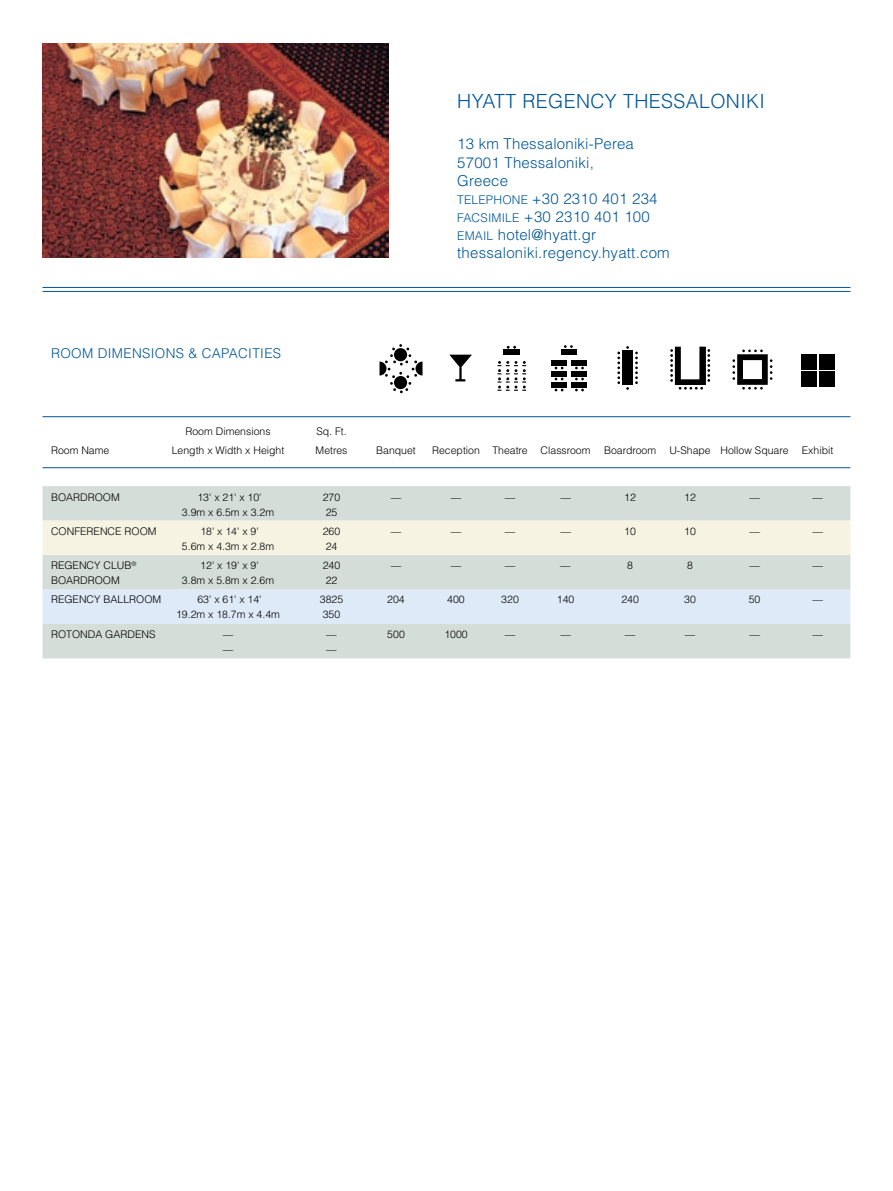
<style>
.page{position:relative;width:893px;height:1191px;background:#fff}
.page>*{position:absolute;margin:0;border:0;box-sizing:border-box;transform-origin:0 0}
.t1{font:300 19.5px "Helvetica";letter-spacing:.02em;color:#005698}
.t2{font:300 15px/18px "Helvetica";letter-spacing:.015em;color:#005698}
.t3{font:300 13.5px "Helvetica";color:#005698}
.t4{font:300 10.5px "Helvetica";color:#000}
.s1{font-size:12px}
</style>
<div class="page">
<hr style="left:43px;top:287px;width:807px;height:1px;background:#005698">
<hr style="left:43px;top:291px;width:807px;height:1px;background:#005698">
<img style="left:43px;top:44px;width:346px;height:213px">
<div style="left:43px;top:486px;width:807px;height:34px;background:#d5ddd8"></div>
<div style="left:43px;top:520px;width:807px;height:35px;background:#f6f3e2"></div>
<div style="left:43px;top:555px;width:807px;height:34px;background:#d5ddd8"></div>
<div style="left:43px;top:589px;width:807px;height:35px;background:#deeaf7"></div>
<div style="left:43px;top:624px;width:807px;height:34px;background:#d5ddd8"></div>
<svg style="left:379px;top:344px;width:43px;height:49px"></svg>
<svg style="left:564px;top:345px;width:9px;height:3px"></svg>
<div style="left:561px;top:349px;width:15px;height:6px;background:#000"></div>
<svg style="left:555px;top:367px;width:9px;height:2px"></svg>
<div style="left:551px;top:360px;width:15px;height:6px;background:#000"></div>
<svg style="left:555px;top:378px;width:9px;height:2px"></svg>
<div style="left:551px;top:371px;width:15px;height:6px;background:#000"></div>
<svg style="left:555px;top:389px;width:9px;height:2px"></svg>
<div style="left:551px;top:382px;width:15px;height:6px;background:#000"></div>
<svg style="left:575px;top:367px;width:9px;height:2px"></svg>
<div style="left:571px;top:360px;width:16px;height:6px;background:#000"></div>
<svg style="left:575px;top:378px;width:9px;height:2px"></svg>
<div style="left:571px;top:371px;width:16px;height:6px;background:#000"></div>
<svg style="left:575px;top:389px;width:9px;height:2px"></svg>
<div style="left:571px;top:382px;width:16px;height:6px;background:#000"></div>
<svg style="left:507px;top:346px;width:9px;height:3px"></svg>
<div style="left:504px;top:350px;width:16px;height:5px;background:#000"></div>
<svg style="left:497px;top:361px;width:29px;height:30px"></svg>
<svg style="left:670px;top:346px;width:40px;height:43px"></svg>
<svg style="left:617px;top:351px;width:3px;height:33px"></svg>
<svg style="left:635px;top:351px;width:3px;height:33px"></svg>
<div style="left:622px;top:350px;width:11px;height:35px;background:#000"></div>
<svg style="left:449px;top:355px;width:23px;height:26px"></svg>
<svg style="left:732px;top:349px;width:40px;height:40px"></svg>
<div style="left:801px;top:354px;width:16px;height:15px;background:#000"></div>
<div style="left:819px;top:354px;width:16px;height:15px;background:#000"></div>
<div style="left:801px;top:372px;width:16px;height:15px;background:#000"></div>
<div style="left:819px;top:372px;width:16px;height:15px;background:#000"></div>
<hr style="left:43px;top:416px;width:807px;height:1px;background:#005698">
<hr style="left:43px;top:467px;width:807px;height:1px;background:#005698">
<p class="t3" style="left:51px;top:344px;width:21px">ROOM</p>
<p class="t3" style="left:98px;top:344px;width:20px">DIMENSIONS</p>
<p class="t3" style="left:188px;top:344px;width:49px">&amp; CA PACITIES</p>
<p class="t4" style="left:185px;top:424px;width:106px">Room Dimensions S</p>
<p class="t4" style="left:323px;top:424px;width:25px">q. Ft.</p>
<h1 class="t1" style="left:457px;top:89px;width:309px">Hyatt Regency Th essaloniki</h1>
<h2 class="t2" style="left:457px;top:135px;width:214px">13 km Thessaloniki-Perea<br>57001 Thessaloniki,<br>Greece<br><span class="s1">telephone</span> +30 2310 401 234 <span class="s1">facsimile</span> +30 2310 401 100 <span class="s1">email</span> hotel@hyatt.gr thessaloniki.regency.hyatt.com</h2>
<p class="t4" style="left:51px;top:444px;width:60px">Room Name</p>
<p class="t4" style="left:172px;top:444px;width:127px">Length x Width x Height M</p>
<p class="t4" style="left:324px;top:444px;width:25px">etres</p>
<p class="t4" style="left:376px;top:444px;width:41px">Banquet</p>
<p class="t4" style="left:432px;top:444px;width:160px">Reception Theatre C lassroom</p>
<p class="t4" style="left:604px;top:444px;width:54px">Boardroom</p>
<p class="t4" style="left:669px;top:444px;width:165px">U-Shape Hollow Square Exhibit</p>
<p class="t4" style="left:51px;top:490px;width:53px">BOARDROOM</p>
<p class="t4" style="left:197px;top:490px;width:66px">13' x 21' x 10'</p>
<p class="t4" style="left:323px;top:490px;width:19px">270</p>
<p class="t4" style="left:624px;top:490px;width:13px">12</p>
<p class="t4" style="left:684px;top:490px;width:13px">12</p>
<p class="t4" style="left:182px;top:505px;width:94px">3.9m x 6.5m x 3.2m</p>
<p class="t4" style="left:326px;top:505px;width:13px">25</p>
<p class="t4" style="left:51px;top:524px;width:8px">CONFE</p>
<p class="t4" style="left:87px;top:524px;width:15px">RENCE</p>
<p class="t4" style="left:125px;top:524px;width:16px">ROOM</p>
<p class="t4" style="left:200px;top:524px;width:60px">18' x 14' x 9'</p>
<p class="t4" style="left:323px;top:524px;width:19px">260</p>
<p class="t4" style="left:391px;top:524px;width:12px">—</p>
<p class="t4" style="left:451px;top:524px;width:12px">—</p>
<p class="t4" style="left:505px;top:524px;width:12px">—</p>
<p class="t4" style="left:560px;top:524px;width:12px">—</p>
<p class="t4" style="left:624px;top:524px;width:13px">10</p>
<p class="t4" style="left:684px;top:524px;width:13px">10</p>
<p class="t4" style="left:749px;top:524px;width:12px">—</p>
<p class="t4" style="left:812px;top:524px;width:12px">—</p>
<p class="t4" style="left:182px;top:539px;width:94px">5.6m x 4.3m x 2.8m</p>
<p class="t4" style="left:326px;top:539px;width:13px">24</p>
<p class="t4" style="left:51px;top:559px;width:15px">REGENCY</p>
<p class="t4" style="left:104px;top:559px;width:34px">CLUB<sup>®</sup></p>
<p class="t4" style="left:200px;top:559px;width:60px">12' x 19' x 9'</p>
<p class="t4" style="left:323px;top:559px;width:19px">240</p>
<p class="t4" style="left:391px;top:559px;width:12px">—</p>
<p class="t4" style="left:451px;top:559px;width:12px">—</p>
<p class="t4" style="left:505px;top:559px;width:12px">—</p>
<p class="t4" style="left:560px;top:559px;width:12px">—</p>
<p class="t4" style="left:627px;top:559px;width:7px">8</p>
<p class="t4" style="left:687px;top:559px;width:7px">8</p>
<p class="t4" style="left:749px;top:559px;width:12px">—</p>
<p class="t4" style="left:812px;top:559px;width:12px">—</p>
<p class="t4" style="left:51px;top:574px;width:51px">BOARDROOM</p>
<p class="t4" style="left:182px;top:574px;width:94px">3.8m x 5.8m x 2.6m</p>
<p class="t4" style="left:326px;top:574px;width:13px">22</p>
<p class="t4" style="left:51px;top:593px;width:15px">REGENCY</p>
<p class="t4" style="left:104px;top:593px;width:42px">BALLROOM</p>
<p class="t4" style="left:197px;top:593px;width:66px">63' x 61' x 14'</p>
<p class="t4" style="left:320px;top:593px;width:25px">3825</p>
<p class="t4" style="left:387px;top:593px;width:19px">204</p>
<p class="t4" style="left:447px;top:593px;width:19px">400</p>
<p class="t4" style="left:501px;top:593px;width:19px">320</p>
<p class="t4" style="left:557px;top:593px;width:19px">140</p>
<p class="t4" style="left:621px;top:593px;width:19px">240</p>
<p class="t4" style="left:684px;top:593px;width:13px">30</p>
<p class="t4" style="left:749px;top:593px;width:13px">50</p>
<p class="t4" style="left:812px;top:593px;width:12px">—</p>
<p class="t4" style="left:176px;top:608px;width:105px">19.2m x 18.7m x 4.4m</p>
<p class="t4" style="left:323px;top:608px;width:19px">350</p>
<p class="t4" style="left:51px;top:627px;width:16px">ROTON</p>
<p class="t4" style="left:88px;top:627px;width:55px">DA GARDENS</p>
<p class="t4" style="left:387px;top:627px;width:19px">500</p>
<p class="t4" style="left:444px;top:627px;width:25px">1000</p>
</div>
